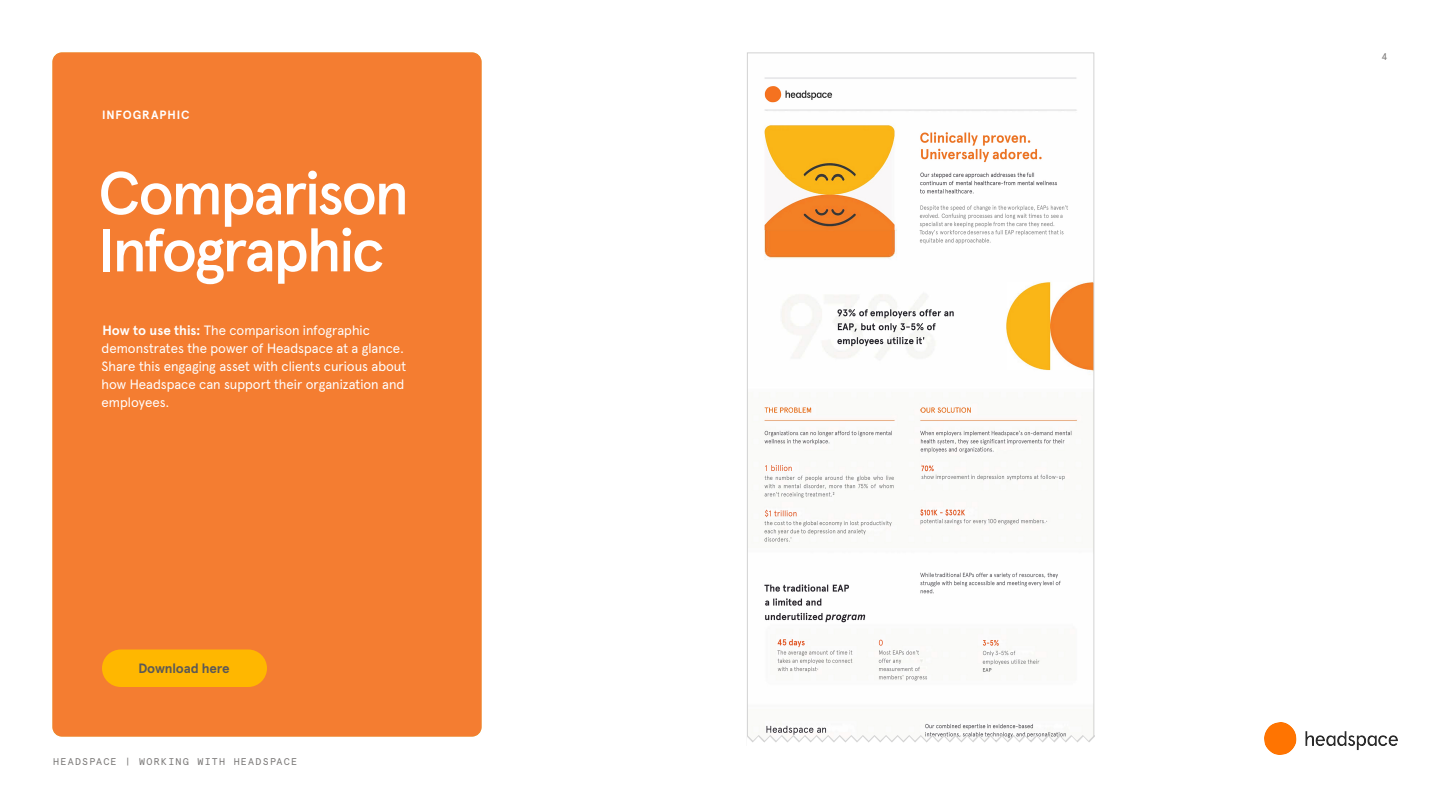
<style>
.page{position:relative;width:1440px;height:810px;background:#fff}
.page>*{position:absolute;margin:0;border:0;box-sizing:border-box;transform-origin:0 0}
.t1{font:500 60.75px/57px "Apercu Pro";letter-spacing:-.04em;color:#fff}
.t2{font:13.5px/18px "Apercu Pro";color:#fff}
.t3{font:700 13.5px "Apercu Pro";letter-spacing:-.01em;color:#5a5857}
.t4{font:700 12px "Apercu Pro";letter-spacing:.075em;color:#fff}
.t5{font:9.75px "Apercu Mono Pro";letter-spacing:.125em;color:#7a7877}
.s1{font-weight:700}
</style>
<div class="page">
<svg style="left:747px;top:53px;width:347px;height:672px"></svg>
<svg style="left:747px;top:725px;width:347px;height:18px"></svg>
<div style="left:52px;top:52px;width:430px;height:684px;background:#f47d31;border-radius:10px"></div>
<div style="left:102px;top:650px;width:165px;height:37px;background:#ffb700;border-radius:19px"></div>
<img style="left:1264px;top:723px;width:134px;height:32px">
<p class="t4" style="left:102px;top:106px;width:89px">INFOGRAPHIC</p>
<h1 class="t1" style="left:98px;top:160px;width:312px">Comparison<br>Infographic</h1>
<p class="t2" style="left:102px;top:320px;width:306px"><span class="s1">How to use this:</span> The comparison infographic demonstrates the power of Headspace at a glance.<br>Share this engaging asset with clients curious about how Headspace can support their organization and employees.</p>
<p class="t3" style="left:138px;top:658px;width:93px">Download here</p>
<p class="t5" style="left:53px;top:754px;width:245px">HEADSPACE | WORKING WITH HEADSPACE</p>
<p class="t5" style="left:1382px;top:49px;width:8px">4</p>
</div>
